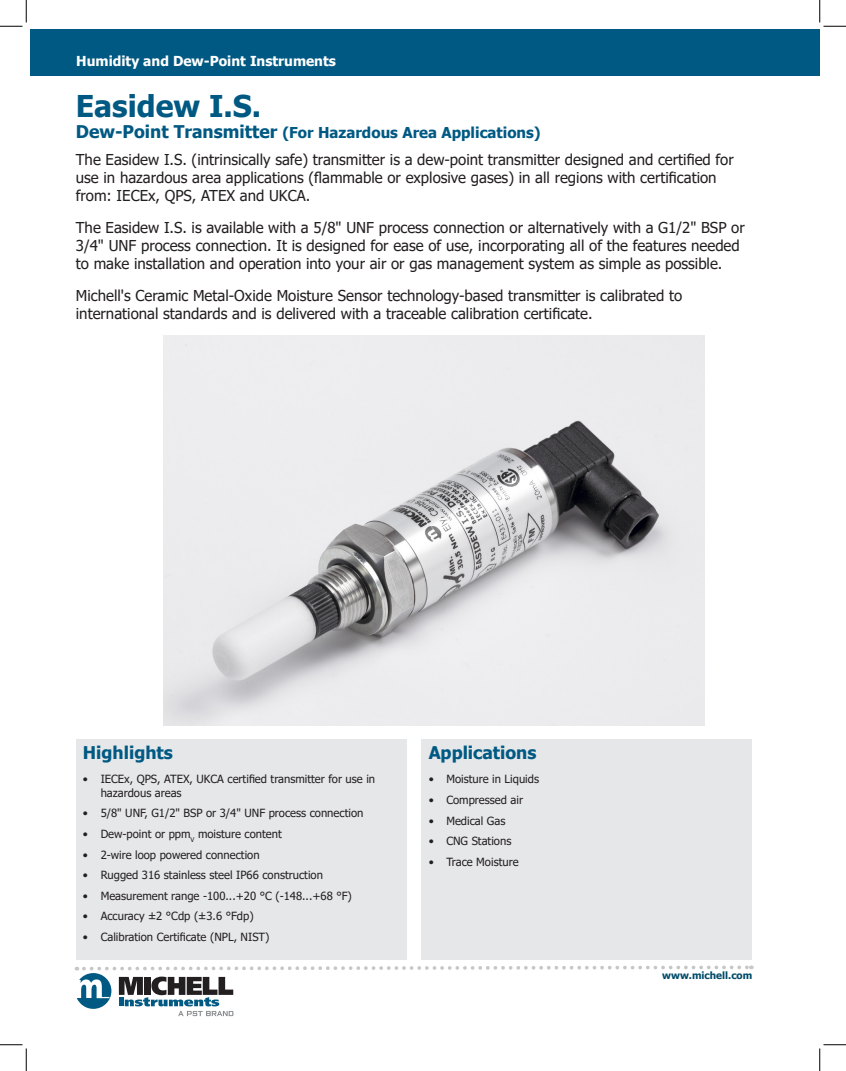
<style>
.page{position:relative;width:846px;height:1071px;background:#fff}
.page>*{position:absolute;margin:0;border:0;box-sizing:border-box;transform-origin:0 0}
.Heading_1{font:700 30px "Tahoma";color:#005983}
.Sub_heading{font:700 17.5px "Tahoma";color:#005983}
.Main_description{font:15px/18px "Tahoma";color:#231f20}
.Heading_1-2{font:700 15px "Tahoma";color:#005983}
.t1{font:700 13.75px "Tahoma";color:#fff}
.t2{font:11.25px/13.5px "Tahoma";color:#231f20}
.t3{font:700 10px "Tahoma";color:#014b69}
.s1{font-size:17.5px}
</style>
<div class="page">
<div style="left:30px;top:30px;width:790px;height:46px;background:#005983"></div>
<svg style="left:76px;top:965px;width:676px;height:51px"></svg>
<img style="left:164px;top:335px;width:540px;height:390px">
<div style="left:76px;top:739px;width:331px;height:221px;background:#e6e7e9"></div>
<div style="left:422px;top:739px;width:330px;height:221px;background:#e6e7e9"></div>
<svg style="left:0;top:0;width:27px;height:27px"></svg>
<svg style="left:0;top:1044px;width:27px;height:27px"></svg>
<svg style="left:819px;top:0;width:27px;height:27px"></svg>
<svg style="left:819px;top:1044px;width:27px;height:27px"></svg>
<p class="t1" style="left:76px;top:51px;width:261px">Humidity and Dew-Point Instruments</p>
<p class="Heading_1" style="left:76px;top:85px;width:187px">Easidew I.S.</p>
<p class="Heading_1-2" style="left:76px;top:122px;width:466px"><span class="s1">Dew-Point Transmitter</span> (For Hazardous Area Applications)</p>
<p class="Main_description" style="left:76px;top:151px;width:659px">The Easidew I.S. (intrinsically safe) transmitter is a dew-point transmitter designed and certified for use in hazardous area applications (flammable or explosive gases) in all regions with certification from: IECEx, QPS, ATEX and UKCA.</p>
<p class="Main_description" style="left:76px;top:220px;width:670px">The Easidew I.S. is available with a 5/8" UNF process connection or alternatively with a G1/2" BSP or<br>3/4" UNF process connection. It is designed for ease of use, incorporating all of the features needed to make installation and operation into your air or gas management system as simple as possible.</p>
<p class="Main_description" style="left:76px;top:288px;width:608px">Michell's Ceramic Metal-Oxide Moisture Sensor technology-based transmitter is calibrated to international standards and is delivered with a traceable calibration certificate.</p>
<p class="Sub_heading" style="left:83px;top:740px;width:91px">Highlights</p>
<p class="t2" style="left:101px;top:773px;width:276px;text-indent:-18px">• IECEx, QPS, ATEX, UKCA certified transmitter for use in hazardous areas</p>
<p class="t2" style="left:83px;top:807px;width:282px">• 5/8" UNF, G1/2" BSP or 3/4" UNF process connection</p>
<p class="t2" style="left:83px;top:828px;width:200px">• Dew-point or ppm<sub>V</sub> moisture content</p>
<p class="t2" style="left:83px;top:848px;width:178px">• 2-wire loop powered connection</p>
<p class="t2" style="left:83px;top:869px;width:242px">• Rugged 316 stainless steel IP66 construction</p>
<p class="t2" style="left:83px;top:889px;width:270px">• Measurement range -100...+20 °C (-148...+68 °F)</p>
<p class="t2" style="left:83px;top:910px;width:172px">• Accuracy ±2 °Cdp (±3.6 °Fdp)</p>
<p class="t2" style="left:83px;top:931px;width:188px">• Calibration Certificate (NPL, NIST)</p>
<p class="Sub_heading" style="left:429px;top:740px;width:109px">Applications</p>
<p class="t2" style="left:429px;top:773px;width:112px">• Moisture in Liquids</p>
<p class="t2" style="left:429px;top:794px;width:96px">• Compressed air</p>
<p class="t2" style="left:429px;top:814px;width:78px">• Medical Gas</p>
<p class="t2" style="left:429px;top:835px;width:84px">• CNG Stations</p>
<p class="t2" style="left:429px;top:855px;width:91px">• Trace Moisture</p>
<p class="t3" style="left:662px;top:968px;width:92px">www.michell.com</p>
</div>
